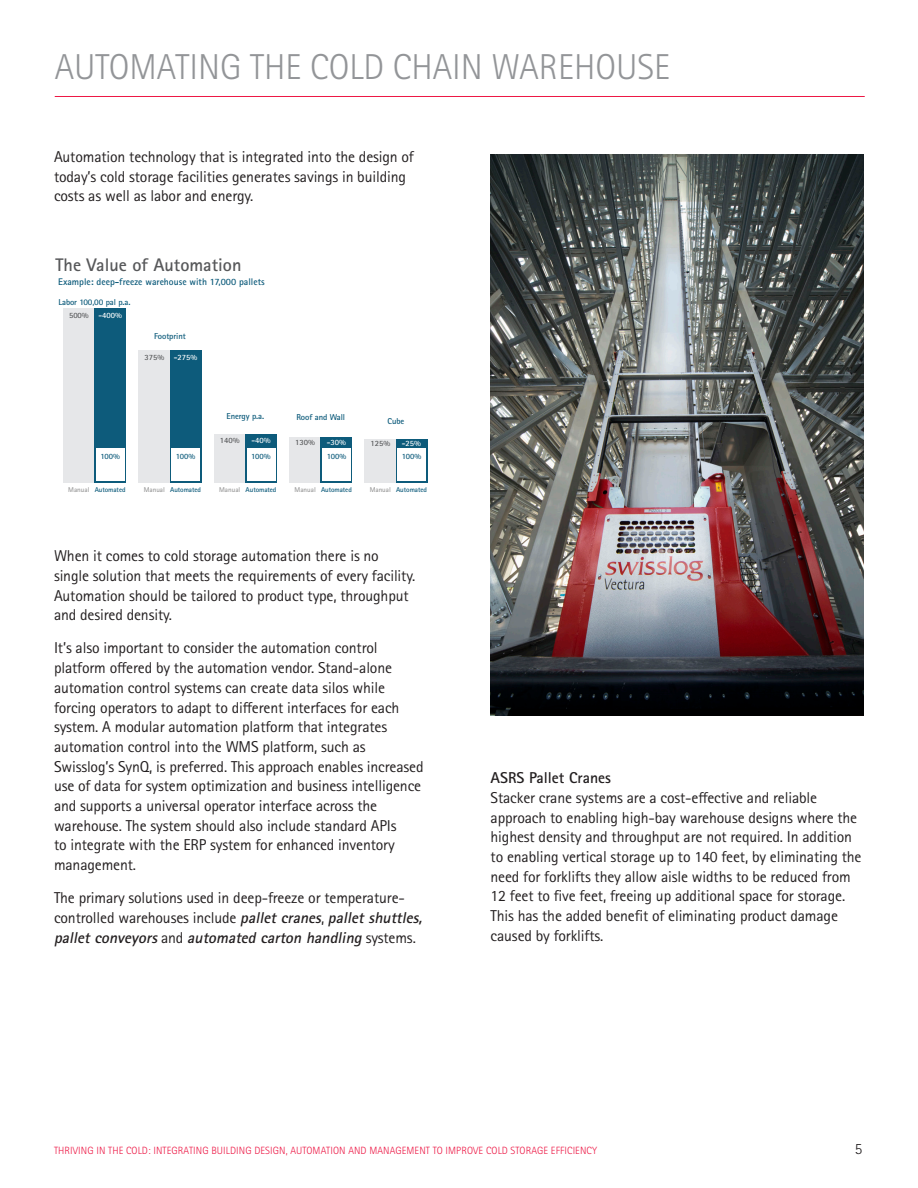
<style>
.page{position:relative;width:918px;height:1188px;background:#fff}
.page>*{position:absolute;margin:0;border:0;box-sizing:border-box;transform-origin:0 0}
.Subheads_-_24pt{font:300 36px "Rotis Sans Serif Pro";color:#939598}
.t1{font:700 18.3px "Rotis Sans Serif Pro";color:#57585a}
.Body_Copy_Black{font:15.75px/19.6px "Rotis Sans Serif Pro";letter-spacing:-.01em;color:#231f20}
.t2{font:300 15.75px "Rotis Sans Serif Pro";color:#231f20}
.t3{font:300 10.5px "Rotis Sans Serif Pro";letter-spacing:.01em;color:#ed1845}
.t4{font:700 9.6px "Rotis Sans Serif Pro";color:#0d5b7b}
.t5{font:700 8.55px "Rotis Sans Serif Pro";letter-spacing:-.01em;color:#0d5b7b}
.t6{font:700 8.1px/16.2px "Rotis Sans Serif Pro";color:#fff}
.t7{font:700 8.1px "Rotis Sans Serif Pro";color:#57585a}
.t8{font:700 8.1px "Rotis Sans Serif Pro";letter-spacing:-.02em;color:#0d5b7b}
.t9{font:700 6.9px "Rotis Sans Serif Pro";letter-spacing:-.01em;color:#0d5b7b}
.s1{color:#999}
.s2{color:#0d5b7b}
.s3{font-weight:700;font-style:italic}
.s4{font-weight:700}
</style>
<div class="page">
<hr style="left:55px;top:96px;width:810px;height:1px;background:#ed1845">
<img style="left:490px;top:155px;width:374px;height:561px">
<div style="left:63px;top:309px;width:32px;height:174px;background:#e6e7e9"></div>
<div style="left:95px;top:309px;width:31px;height:174px;background:#0d5b7b"></div>
<div style="left:96px;top:449px;width:28px;height:32px;background:#fff"></div>
<div style="left:139px;top:350px;width:31px;height:133px;background:#e6e7e9"></div>
<div style="left:170px;top:350px;width:31px;height:133px;background:#0d5b7b"></div>
<div style="left:171px;top:449px;width:29px;height:32px;background:#fff"></div>
<div style="left:214px;top:434px;width:31px;height:49px;background:#e6e7e9"></div>
<div style="left:245px;top:434px;width:32px;height:49px;background:#0d5b7b"></div>
<div style="left:247px;top:449px;width:28px;height:32px;background:#fff"></div>
<div style="left:290px;top:437px;width:31px;height:46px;background:#e6e7e9"></div>
<div style="left:321px;top:437px;width:31px;height:46px;background:#0d5b7b"></div>
<div style="left:322px;top:449px;width:29px;height:32px;background:#fff"></div>
<div style="left:365px;top:439px;width:31px;height:44px;background:#e6e7e9"></div>
<div style="left:396px;top:439px;width:31px;height:44px;background:#0d5b7b"></div>
<div style="left:397px;top:449px;width:29px;height:32px;background:#fff"></div>
<p class="Subheads_-_24pt" style="left:55px;top:46px;width:617px">AUTOMATING THE COLD CHAIN WAREHOUSE</p>
<p class="Body_Copy_Black" style="left:54px;top:147px;width:361px">Automation technology that is integrated into the design of today’s cold storage facilities generates savings in building costs as well as labor and energy.</p>
<p class="t1" style="left:55px;top:253px;width:188px">The Value of Automation</p>
<p class="t4" style="left:58px;top:275px;width:208px">Example: deep-freeze warehouse with 17,000 pallets</p>
<p class="t5" style="left:58px;top:297px;width:74px">Labor 100,00 pal p.a.</p>
<p class="t7" style="left:69px;top:310px;width:21px">500%</p>
<p class="t6" style="left:98px;top:307px;width:25px">-400%</p>
<p class="t5" style="left:154px;top:331px;width:33px">Footprint</p>
<p class="t7" style="left:144px;top:352px;width:21px">375%</p>
<p class="t6" style="left:174px;top:349px;width:25px">-275%</p>
<p class="t8" style="left:100px;top:451px;width:21px">100%</p>
<p class="t9" style="left:68px;top:485px;width:59px"><span class="s1">Manual</span> Automated</p>
<p class="t8" style="left:176px;top:451px;width:21px">100%</p>
<p class="t9" style="left:144px;top:485px;width:59px"><span class="s1">Manual</span> Automated</p>
<p class="t5" style="left:227px;top:411px;width:39px">Energy p.a.</p>
<p class="t7" style="left:220px;top:435px;width:21px">140%</p>
<p class="t6" style="left:251px;top:432px;width:21px">-40%<br><span class="s2">100%</span></p>
<p class="t5" style="left:296px;top:412px;width:50px">Roof and Wall</p>
<p class="t7" style="left:295px;top:438px;width:21px">130%</p>
<p class="t6" style="left:327px;top:436px;width:21px;line-height:13.8px">-30%<br><span class="s2">100%</span></p>
<p class="t5" style="left:388px;top:416px;width:18px">Cube</p>
<p class="t7" style="left:370px;top:439px;width:21px">125%</p>
<p class="t6" style="left:402px;top:437px;width:21px;line-height:12.8px">-25%<br><span class="s2">100%</span></p>
<p class="t9" style="left:219px;top:485px;width:59px"><span class="s1">Manual</span> Automated</p>
<p class="t9" style="left:295px;top:485px;width:59px"><span class="s1">Manual</span> Automated</p>
<p class="t9" style="left:370px;top:485px;width:59px"><span class="s1">Manual</span> Automated</p>
<p class="Body_Copy_Black" style="left:54px;top:546px;width:363px">When it comes to cold storage automation there is no single solution that meets the requirements of every facility.<br>Automation should be tailored to product type, throughput and desired density.</p>
<p class="Body_Copy_Black" style="left:54px;top:638px;width:371px">It’s also important to consider the automation control platform offered by the automation vendor. Stand-alone automation control systems can create data silos while forcing operators to adapt to different interfaces for each system. A modular automation platform that integrates automation control into the WMS platform, such as Swisslog’s SynQ, is preferred. This approach enables increased use of data for system optimization and business intelligence and supports a universal operator interface across the warehouse. The system should also include standard APIs<br>to integrate with the ERP system for enhanced inventory management.</p>
<p class="Body_Copy_Black" style="left:54px;top:888px;width:373px">The primary solutions used in deep-freeze or temperature&shy;controlled warehouses include <span class="s3">pallet cranes</span>, <span class="s3">pallet shuttles, pallet conveyors</span>a n d <span class="s3">automated carton handling</span> syst e m s .</p>
<p class="Body_Copy_Black" style="left:491px;top:768px;width:373px"><span class="s4">ASRS Pallet Cranes<br></span>Stacker crane systems are a cost-effective and reliable approach to enabling high-bay warehouse designs where the highest density and throughput are not required. In addition to enabling vertical storage up to 140 feet, by eliminating the need for forklifts they allow aisle widths to be reduced from 12 feet to five feet, freeing up additional space for storage.<br>This has the added benefit of eliminating product damage caused by forklifts.</p>
<p class="t3" style="left:54px;top:1144px;width:545px">THRIVING IN THE COLD: INTEGRATING BUILDING DESIGN, AUTOMATION AND MANAGEMENT TO IMPROVE COLD STORAGE EFFICIENCY</p>
<p class="t2" style="left:855px;top:1139px;width:9px">5</p>
</div>
